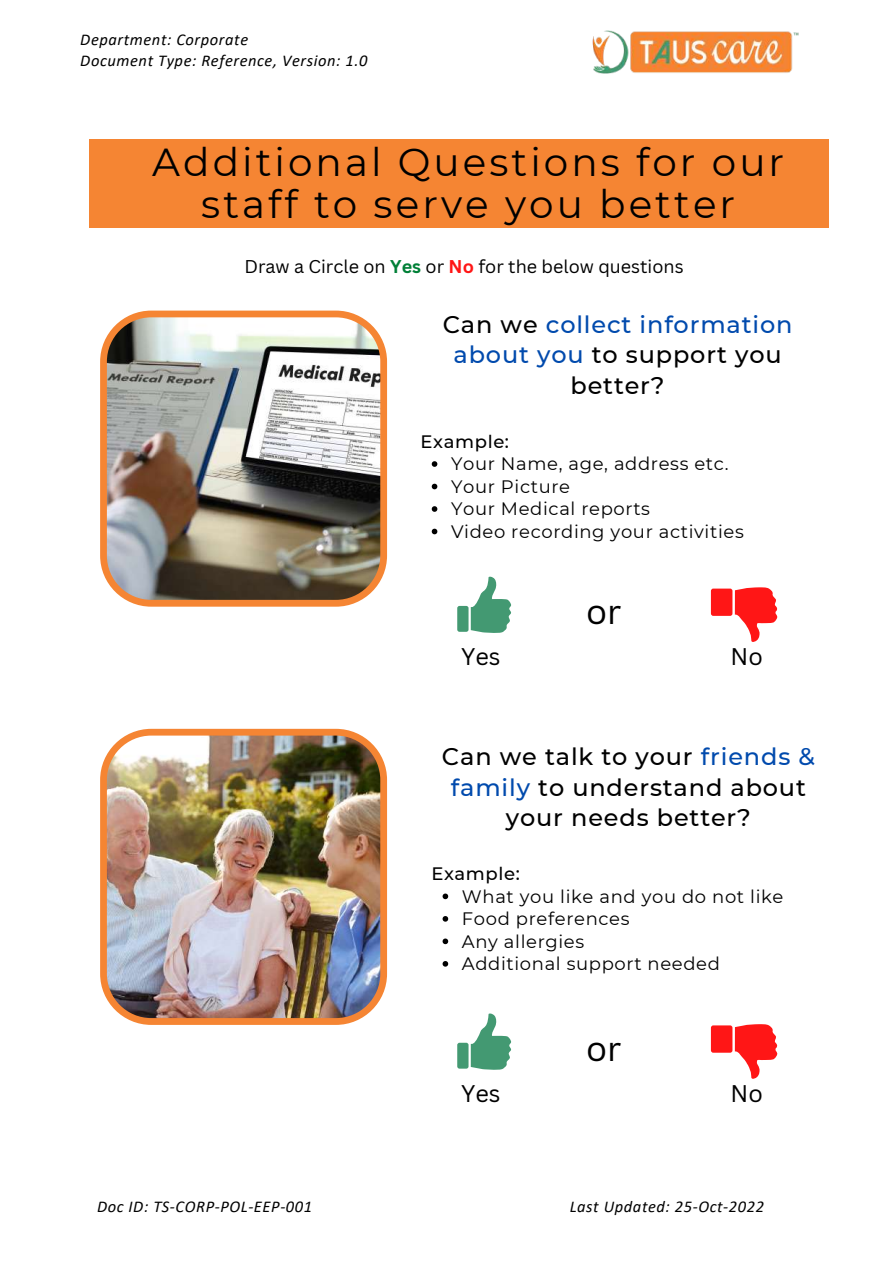
<style>
.page{position:relative;width:893px;height:1264px;background:#fff}
.page>*{position:absolute;margin:0;border:0;box-sizing:border-box;transform-origin:0 0}
.t1{font:39px/42.8px "Montserrat";letter-spacing:.08em;color:#000;text-align:center}
.t2{font:34.05px "Canva Sans";color:#000}
.t3{font:500 24px/30.3px "Montserrat";letter-spacing:.035em;color:#000;text-align:center}
.t4{font:500 24px/30.3px "Montserrat";letter-spacing:.035em;color:#004aad;text-align:center}
.t5{font:23.4px "Canva Sans";color:#000}
.t6{font:18px/22.5px "Montserrat";letter-spacing:.035em;color:#000}
.t7{font:18px "Canva Sans";color:#000}
.t8{font:500 18px "Montserrat";letter-spacing:.035em;color:#000}
.t9{font:italic 16.5px/21.3px "Calibri";letter-spacing:.035em;color:#000}
.s1{font-weight:700;color:#008037}
.s2{font-weight:700;color:#ff1616}
.s3{color:#000}
.s4{color:#004aad}
</style>
<div class="page">
<img style="left:100px;top:310px;width:287px;height:296px">
<div style="left:89px;top:139px;width:740px;height:88px;background:#f58533"></div>
<svg style="left:431px;top:461px;width:6px;height:6px"></svg>
<svg style="left:431px;top:483px;width:6px;height:6px"></svg>
<svg style="left:431px;top:506px;width:6px;height:6px"></svg>
<svg style="left:431px;top:528px;width:6px;height:6px"></svg>
<img style="left:100px;top:728px;width:287px;height:296px">
<svg style="left:471px;top:576px;width:40px;height:57px"></svg>
<div style="left:457px;top:606px;width:11px;height:26px;background:#439972;border-radius:2px"></div>
<svg style="left:710px;top:587px;width:68px;height:55px"></svg>
<svg style="left:471px;top:1013px;width:40px;height:57px"></svg>
<div style="left:457px;top:1042px;width:11px;height:26px;background:#439972;border-radius:2px"></div>
<svg style="left:710px;top:1024px;width:68px;height:55px"></svg>
<svg style="left:442px;top:893px;width:6px;height:6px"></svg>
<svg style="left:442px;top:916px;width:6px;height:5px"></svg>
<svg style="left:442px;top:938px;width:6px;height:6px"></svg>
<svg style="left:442px;top:961px;width:6px;height:5px"></svg>
<img style="left:592px;top:30px;width:207px;height:44px">
<p class="t9" style="left:80px;top:30px;width:288px">Department: Corporate<br>Document Type: Reference, Version: 1.0</p>
<h1 class="t1" style="left:152px;top:140px;width:633px">Additional Questions for our staff to serve you better</h1>
<p class="t7" style="left:244px;top:254px;width:440px">Draw a Circle on <span class="s1">Yes</span> or <span class="s2">No</span> for the below questions</p>
<h3 class="t4" style="left:443px;top:309px;width:351px"><span class="s3">Can we</span> collect information about you <span class="s3">to support you better?</span></h3>
<p class="t8" style="left:420px;top:430px;width:90px">Example:</p>
<p class="t6" style="left:451px;top:452px;width:294px">Your Name, age, address etc.<br>Your Picture<br>Your Medical reports<br>Video recording your activities</p>
<h2 class="t2" style="left:586px;top:588px;width:37px">or</h2>
<p class="t5" style="left:461px;top:640px;width:41px">Yes</p>
<p class="t5" style="left:730px;top:640px;width:34px">No</p>
<h3 class="t3" style="left:442px;top:741px;width:374px">Can we talk to your <span class="s4">friends &amp; family</span> to understand about your needs better?</h3>
<p class="t8" style="left:431px;top:862px;width:90px">Example:</p>
<p class="t6" style="left:462px;top:884px;width:323px">What you like and you do not like<br>Food preferences<br>Any allergies<br>Additional support needed</p>
<h2 class="t2" style="left:586px;top:1024px;width:37px">or</h2>
<p class="t5" style="left:461px;top:1076px;width:41px">Yes</p>
<p class="t5" style="left:730px;top:1076px;width:34px">No</p>
<p class="t9" style="left:97px;top:1197px;width:216px">Doc ID: TS-CORP-POL-EEP-001</p>
<p class="t9" style="left:569px;top:1197px;width:196px">Last Updated: 25-Oct-2022</p>
</div>
